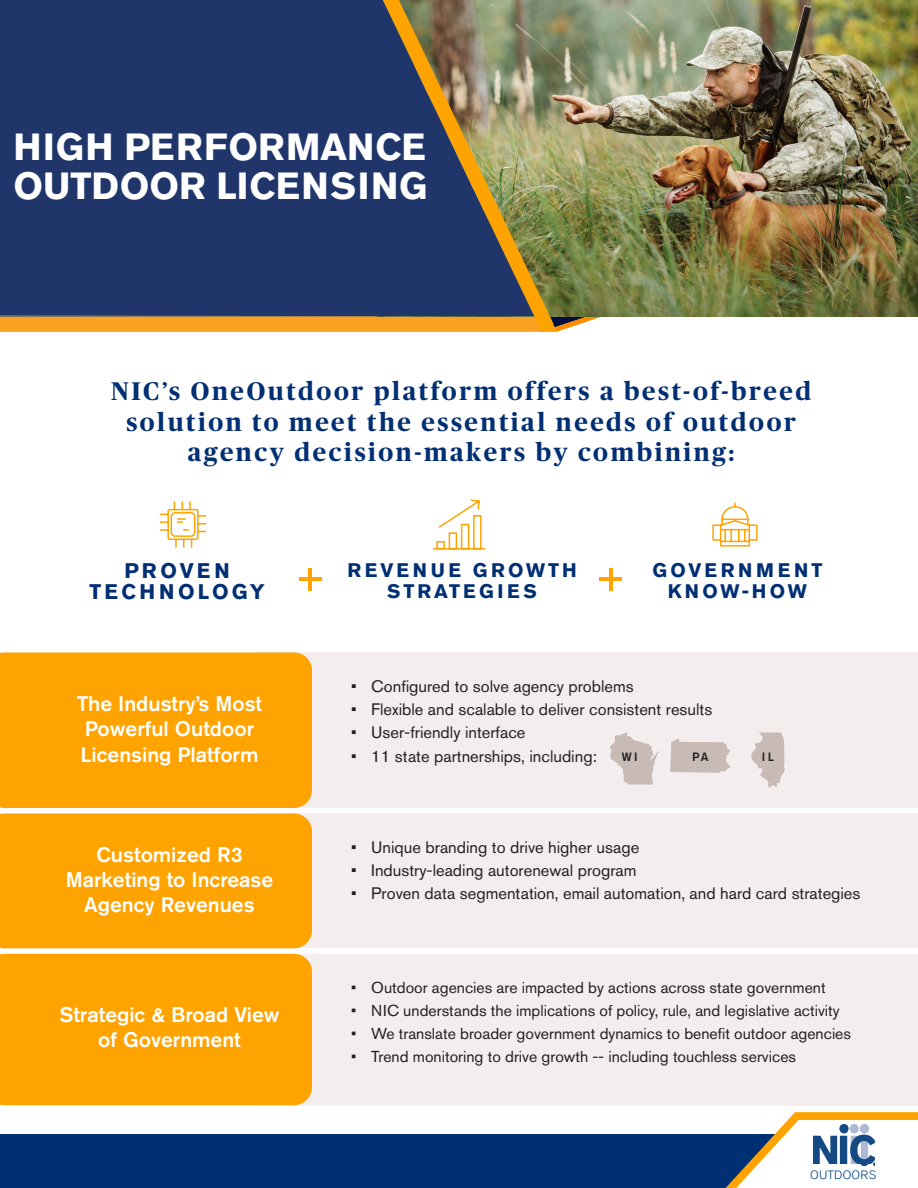
<style>
.page{position:relative;width:918px;height:1188px;background:#fff}
.page>*{position:absolute;margin:0;border:0;box-sizing:border-box;transform-origin:0 0}
.Main_Title_-_Front_P{font:700 37.5px/39px "Akzidenz Grotesk BQ";letter-spacing:.02em;color:#fff}
.Intro_Header_-_Blue{font:700 25.5px/30.6px "Publico Headline";letter-spacing:.1em;color:#002f73;text-align:center}
.t1{font:500 21px/25.2px "Akzidenz Grotesk BQ";color:#fff;text-align:center}
.Boxed_header-_center{font:700 21px/21px "Akzidenz Grotesk BQ";letter-spacing:.15em;color:#002f73;text-align:center}
.Boxed_header-_center-2{font:700 19.5px/21px "Akzidenz Grotesk BQ";letter-spacing:.17em;color:#002f73;text-align:center}
.t2{font:16.5px "Akzidenz Grotesk BQ";color:#231f20}
.t3{font:15.75px "Akzidenz Grotesk BQ";color:#231f20}
.t4{font:300 12px "Akzidenz Grotesk BQ";letter-spacing:.025em;color:#004684}
.Boxed_Header_1{font:500 12px "Akzidenz Grotesk BE";color:#231f20}
</style>
<div class="page">
<div style="left:256px;top:652px;width:662px;height:156px;background:#f3eded"></div>
<div style="left:256px;top:813px;width:662px;height:135px;background:#f3eded"></div>
<div style="left:256px;top:954px;width:662px;height:151px;background:#f3eded"></div>
<div style="left:0;top:1134px;width:918px;height:54px;background:#002f73"></div>
<svg style="left:726px;top:1112px;width:192px;height:76px"></svg>
<img style="left:813px;top:1125px;width:61px;height:40px">
<div style="left:0;top:652px;width:312px;height:156px;background:#ffa300"></div>
<div style="left:0;top:813px;width:312px;height:135px;background:#ffa300"></div>
<div style="left:0;top:954px;width:312px;height:151px;background:#ffa300"></div>
<svg style="left:0;top:316px;width:603px;height:16px;background:#eda130"></svg>
<svg style="left:751px;top:733px;width:34px;height:55px"></svg>
<svg style="left:670px;top:738px;width:61px;height:35px"></svg>
<svg style="left:610px;top:733px;width:49px;height:52px"></svg>
<svg style="left:159px;top:501px;width:48px;height:47px"></svg>
<hr style="left:309px;top:568px;width:3px;height:23px;background:#ffa300">
<hr style="left:609px;top:568px;width:3px;height:23px;background:#ffa300">
<hr style="left:299px;top:578px;width:23px;height:3px;background:#ffa300">
<hr style="left:599px;top:578px;width:23px;height:3px;background:#ffa300">
<svg style="left:433px;top:499px;width:52px;height:51px"></svg>
<svg style="left:712px;top:502px;width:46px;height:45px"></svg>
<img style="left:553px;top:0;width:365px;height:316px">
<div style="left:0;top:0;width:383px;height:316px;background:#20366b"></div>
<img style="left:383px;top:0;width:170px;height:324px">
<p class="Main_Title_-_Front_P" style="left:14px;top:128px;width:415px">HIGH PERFORMANCE<br>OUTDOOR LICENSING</p>
<p class="Intro_Header_-_Blue" style="left:111px;top:374px;width:702px">NIC’s OneOutdoor platform offers a best-of-breed solution to meet the essential needs of outdoor agency decision-makers by combining:</p>
<p class="Boxed_header-_center" style="left:89px;top:560px;width:177px">PROVEN<br>TECHNOLOGY</p>
<p class="Boxed_header-_center-2" style="left:347px;top:559px;width:231px">REVENUE GROWTH<br>STRATEGIES</p>
<p class="Boxed_header-_center-2" style="left:653px;top:559px;width:171px">GOVERNMENT<br>KNOW-HOW</p>
<p class="t1" style="left:77px;top:691px;width:187px;text-align:left">The Industry’s Most<br>Powerful Outdoor<br>Licensing Platform</p>
<p class="t1" style="left:66px;top:841px;width:209px">Customized R3<br>Marketing to Increase<br>Agency Revenues</p>
<p class="t1" style="left:59px;top:1002px;width:222px">Strategic &amp; Broad View of Government</p>
<p class="t2" style="left:351px;top:676px;width:284px">• Configured to solve agency problems</p>
<p class="t2" style="left:351px;top:700px;width:363px">• Flexible and scalable to deliver consistent results</p>
<p class="t2" style="left:351px;top:723px;width:176px">• User-friendly interface</p>
<p class="t2" style="left:351px;top:746px;width:248px">• 11 state partnerships, including:</p>
<p class="Boxed_Header_1" style="left:622px;top:750px;width:17px">WI</p>
<p class="Boxed_Header_1" style="left:692px;top:750px;width:18px">PA</p>
<p class="Boxed_Header_1" style="left:762px;top:750px;width:14px">IL</p>
<p class="t2" style="left:351px;top:837px;width:290px">• Unique branding to drive higher usage</p>
<p class="t2" style="left:351px;top:861px;width:287px">• Industry-leading autorenewal program</p>
<p class="t2" style="left:351px;top:884px;width:511px">• Proven data segmentation, email automation, and hard card strategies</p>
<p class="t3" style="left:351px;top:978px;width:476px">• Outdoor agencies are impacted by actions across state government</p>
<p class="t3" style="left:351px;top:1001px;width:490px">• NIC understands the implications of policy, rule, and legislative activity</p>
<p class="t3" style="left:351px;top:1024px;width:502px">• We translate broader government dynamics to benefit outdoor agencies</p>
<p class="t3" style="left:351px;top:1048px;width:447px">• Trend monitoring to drive growth -- including touchless services</p>
<p class="t4" style="left:810px;top:1168px;width:67px">OUTDOORS</p>
</div>
